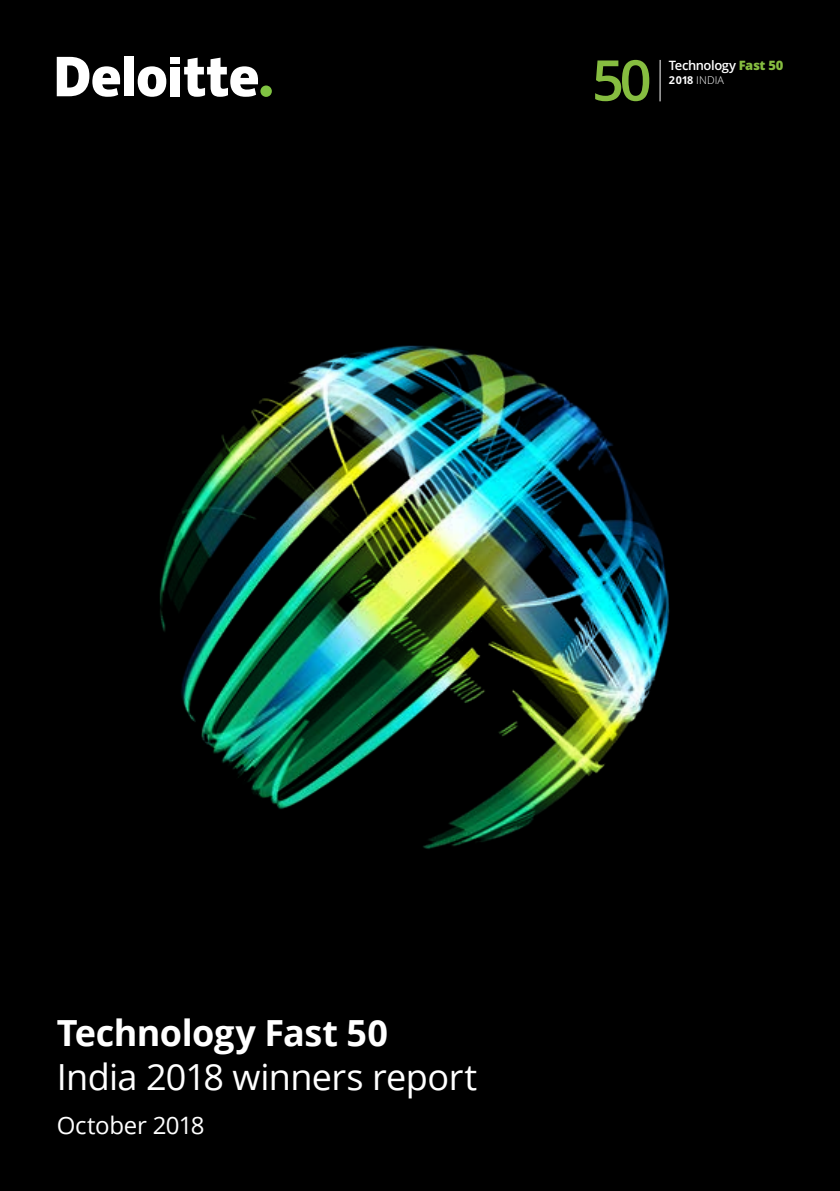
<style>
.page{position:relative;width:840px;height:1191px;background:#fff}
.page>*{position:absolute;margin:0;border:0;box-sizing:border-box;transform-origin:0 0}
.t1{font:600 56.2px "Open Sans";color:#86bd40}
.t2{font:36px "Open Sans";letter-spacing:-.015em;color:#fff}
.t3{font:700 36px "Open Sans";letter-spacing:-.015em;color:#fff}
.t4{font:24px "Open Sans";letter-spacing:-.015em;color:#fff}
.t5{font:600 13px "Open Sans";letter-spacing:-.035em;color:#fff}
.t6{font:300 10.8px "Open Sans";letter-spacing:.01em;color:#fff}
.s1{font-weight:800;color:#86bd40}
.s2{font-weight:700}
</style>
<div class="page">
<div style="left:0;top:0;width:839px;height:1191px;background:#000"></div>
<img style="left:159px;top:345px;width:511px;height:504px">
<hr style="left:659px;top:60px;width:1px;height:41px;background:#fff">
<div style="left:260px;top:85px;width:12px;height:12px;background:#80c342;border-radius:50%"></div>
<div style="left:124px;top:57px;width:10px;height:39px;background:#fff"></div>
<svg style="left:138px;top:66px;width:28px;height:31px"></svg>
<div style="left:170px;top:67px;width:10px;height:29px;background:#fff"></div>
<div style="left:170px;top:57px;width:10px;height:6px;background:#fff"></div>
<svg style="left:184px;top:58px;width:74px;height:39px"></svg>
<svg style="left:57px;top:57px;width:63px;height:40px"></svg>
<h1 class="t1" style="left:591px;top:42px;width:61px">50</h1>
<p class="t5" style="left:668px;top:56px;width:116px">Technology <span class="s1">Fast 50</span></p>
<p class="t6" style="left:668px;top:73px;width:57px"><span class="s2">2018</span> INDIA</p>
<p class="t3" style="left:57px;top:1007px;width:332px">Technology Fast 50</p>
<p class="t2" style="left:57px;top:1052px;width:421px">India 2018 winners report</p>
<p class="t4" style="left:57px;top:1109px;width:149px">October 2018</p>
</div>
